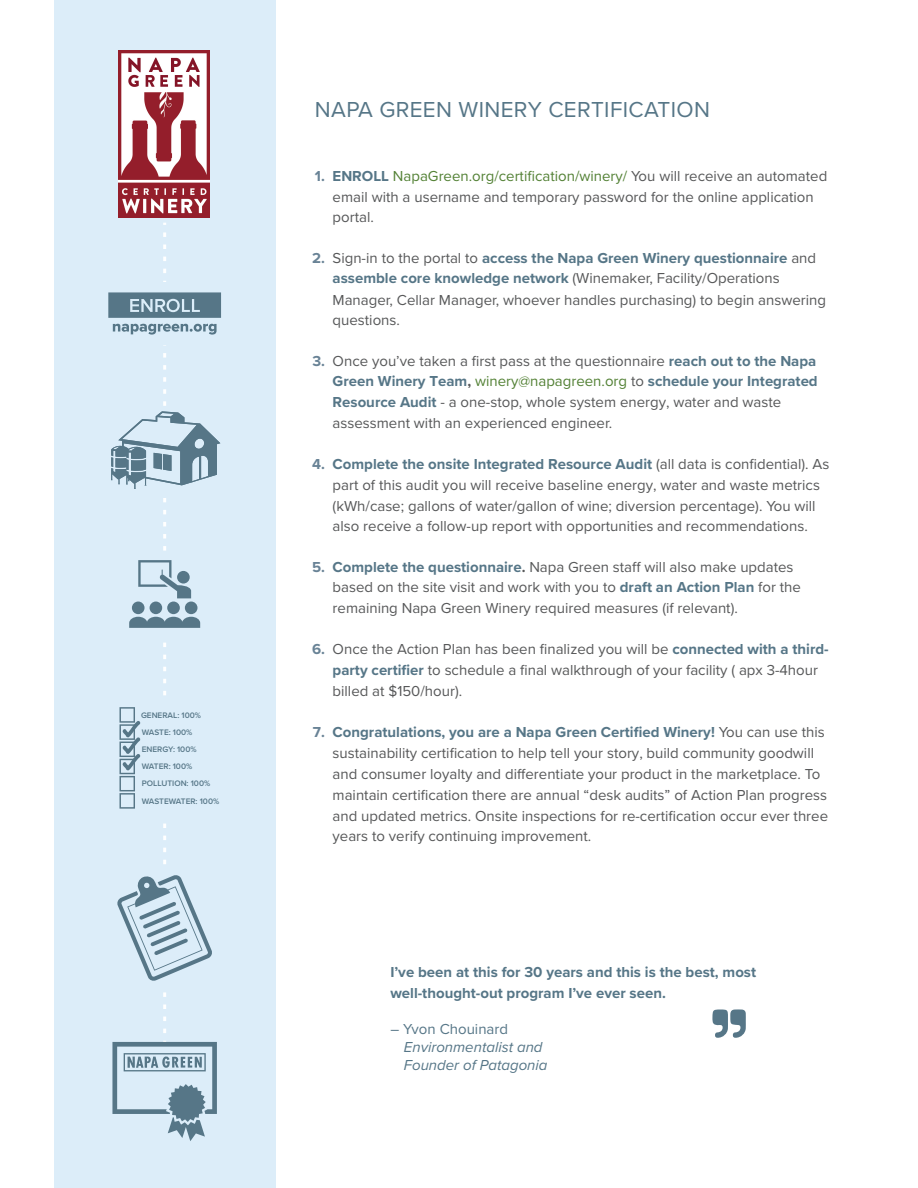
<style>
.page{position:relative;width:918px;height:1188px;background:#fff}
.page>*{position:absolute;margin:0;border:0;box-sizing:border-box;transform-origin:0 0}
.t1{font:22.5px "Proxima Nova";letter-spacing:.015em;color:#567687}
.t2{font:15px/20.9px "Proxima Nova";color:#575859}
.t3{font:700 15px/21px "Proxima Nova";color:#567687}
.t4{font:italic 15px/18px "Proxima Nova";color:#567687}
.t5{font:15px "Proxima Nova";color:#567687}
.t6{font:600 8.25px/17.1px "Proxima Nova";color:#567687}
.s1{font-weight:700;color:#698396}
.s2{font-weight:700;color:#567687}
.s3{color:#538135}
.s4{font-weight:700}
</style>
<div class="page">
<div style="left:54px;top:0;width:221px;height:1188px;background:#dcedf9"></div>
<svg style="left:712px;top:1009px;width:34px;height:29px"></svg>
<svg style="left:108px;top:232px;width:113px;height:909px"></svg>
<img style="left:119px;top:51px;width:90px;height:166px">
<p class="t6" style="left:141px;top:707px;width:80px">GENERAL: 100%<br>WASTE: 100%<br>ENERGY: 100%<br>WATER: 100%<br>POLLUTION: 100%<br>WASTEWATER: 100%</p>
<h1 class="t1" style="left:315px;top:93px;width:396px">NAPA GREEN WINERY CERTIFICATION</h1>
<p class="t2" style="left:333px;top:165px;width:496px;text-indent:-18px"><span class="s1">1.</span> <span class="s2">ENROLL</span> <span class="s3">NapaGreen.org/certification/winery/</span> You will receive an automated email with a username and temporary password for the online application portal.</p>
<p class="t2" style="left:333px;top:247px;width:495px;text-indent:-20px"><span class="s1">2.</span> Sign-in to the portal to <span class="s2">access the Napa Green Winery questionnaire</span> and <span class="s2">assemble core knowledge network</span> (Winemaker, Facility/Operations Manager, Cellar Manager, whoever handles purchasing) to begin answering questions.</p>
<p class="t2" style="left:333px;top:350px;width:487px;text-indent:-20px"><span class="s1">3.</span> Once you’ve taken a first pass at the questionnaire <span class="s2">reach out to the Napa Green Winery Team</span><span class="s4">,</span> <span class="s3">winery@napagreen.org</span> to <span class="s2">schedule your Integrated Resource Audit</span> - a one-stop, whole system energy, water and waste assessment with an experienced engineer.</p>
<p class="t2" style="left:333px;top:453px;width:498px;text-indent:-20px"><span class="s1">4.</span> <span class="s2">Complete the onsite Integrated Resource Audit</span> (all data is confidential). As part of this audit you will receive baseline energy, water and waste metrics (kWh/case; gallons of water/gallon of wine; diversion percentage). You will also receive a follow-up report with opportunities and recommendations.</p>
<p class="t2" style="left:333px;top:556px;width:470px;text-indent:-21px"><span class="s1">5.</span> <span class="s2">Complete the questionnaire</span><span class="s4">.</span> Napa Green staff will also make updates based on the site visit and work with you to <span class="s2">draft an Action Plan</span> for the remaining Napa Green Winery required measures (if relevant).</p>
<p class="t2" style="left:333px;top:637px;width:498px;text-indent:-21px"><span class="s1">6.</span> Once the Action Plan has been finalized you will be <span class="s2">connected with a third&shy;party certifier</span> to schedule a final walkthrough of your facility ( apx 3-4hour billed at $150/hour).</p>
<p class="t2" style="left:333px;top:721px;width:497px;text-indent:-20px"><span class="s1">7.</span> <span class="s2">Congratulations, you are a Napa Green Certified Winery!</span> You can use this sustainability certification to help tell your story, build community goodwill and consumer loyalty and differentiate your product in the marketplace. To maintain certification there are annual “desk audits” of Action Plan progress and updated metrics. Onsite inspections for re-certification occur ever three years to verify continuing improvement.</p>
<p class="t3" style="left:390px;top:961px;width:367px">I’ve been at this for 30 years and this is the best, most well-thought-out program I’ve ever seen.</p>
<p class="t5" style="left:390px;top:1018px;width:119px">– Yvon Chouinard</p>
<p class="t4" style="left:404px;top:1037px;width:145px">Environmentalist and<br>Founder of Patagonia</p>
</div>
